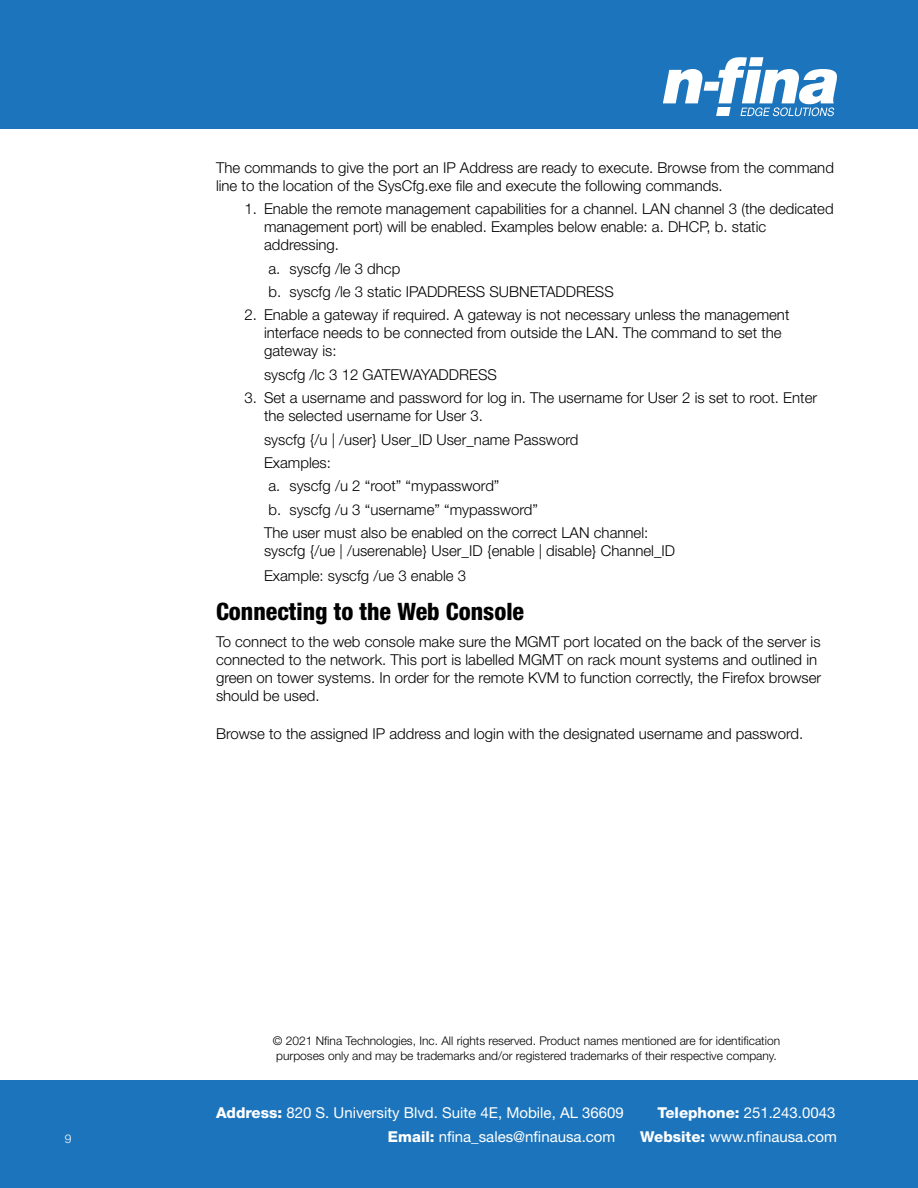
<style>
.page{position:relative;width:918px;height:1188px;background:#fff}
.page>*{position:absolute;margin:0;border:0;box-sizing:border-box;transform-origin:0 0}
.t1{font:800 condensed 24px "Helvetica Neue LT Std";color:#000}
.t2{font:300 15px/18px "Helvetica Neue LT Std";color:#000}
.t3{font:15px "Helvetica Neue LT Std";color:#fff}
.t4{font:300 12px/15px "Helvetica Neue LT Std";color:#000}
.t5{font:300 12px "Helvetica Neue LT Std";color:#fff}
.s1{font-weight:800}
</style>
<div class="page">
<div style="left:0;top:1080px;width:918px;height:108px;background:#1c75bc"></div>
<div style="left:0;top:0;width:918px;height:128px;background:#1c75bc"></div>
<svg style="left:663px;top:57px;width:174px;height:59px"></svg>
<p class="t2" style="left:216px;top:158px;width:619px">The commands to give the port an IP Address are ready to execute. Browse from the command line to the location of the SysCfg.exe file and execute the following commands.</p>
<p class="t2" style="left:264px;top:199px;width:571px;text-indent:-20px">1. Enable the remote management capabilities for a channel. LAN channel 3 (the dedicated management port) will be enabled. Examples below enable: a. DHCP, b. static addressing.</p>
<p class="t2" style="left:268px;top:256px;width:347px;line-height:23.4px">a. syscfg /le 3 dhcp<br>b. syscfg /le 3 static IPADDRESS SUBNETADDRESS</p>
<p class="t2" style="left:264px;top:306px;width:527px;text-indent:-20px">2. Enable a gateway if required. A gateway is not necessary unless the management interface needs to be connected from outside the LAN. The command to set the gateway is:</p>
<p class="t2" style="left:264px;top:365px;width:234px">syscfg /lc 3 12 GATEWAYADDRESS</p>
<p class="t2" style="left:264px;top:388px;width:555px;text-indent:-20px">3. Set a username and password for log in. The username for User 2 is set to root. Enter the selected username for User 3.</p>
<p class="t2" style="left:264px;top:430px;width:316px">syscfg {/u | /user} User_ID User_name Password</p>
<p class="t2" style="left:264px;top:453px;width:68px">Examples:</p>
<p class="t2" style="left:268px;top:477px;width:233px">a. syscfg /u 2 “root” “mypassword”</p>
<p class="t2" style="left:268px;top:500px;width:271px">b. syscfg /u 3 “username” “mypassword”</p>
<p class="t2" style="left:264px;top:523px;width:386px">The user must also be enabled on the correct LAN channel:</p>
<p class="t2" style="left:264px;top:538px;width:413px;line-height:24.9px">syscfg {/ue | /userenable} User_ID {enable | disable} Channel_ID<br>Example: syscfg /ue 3 enable 3</p>
<h1 class="t1" style="left:216px;top:597px;width:310px">Connecting to the Web Console</h1>
<p class="t2" style="left:216px;top:632px;width:607px">To connect to the web console make sure the MGMT port located on the back of the server is connected to the network. This port is labelled MGMT on rack mount systems and outlined in green on tower systems. In order for the remote KVM to function correctly, the Firefox browser should be used.</p>
<p class="t2" style="left:216px;top:724px;width:589px">Browse to the assigned IP address and login with the designated username and password.</p>
<p class="t4" style="left:273px;top:1033px;width:509px">© 2021 Nfina Technologies, Inc. All rights reserved. Product names mentioned are for identification purposes only and may be trademarks and/or registered trademarks of their respective company.</p>
<p class="t3" style="left:216px;top:1104px;width:409px"><span class="s1">Address:</span> 820 S. University Blvd. Suite 4E, Mobile, AL 36609</p>
<p class="t3" style="left:657px;top:1104px;width:180px"><span class="s1">Telephone:</span> 251.243.0043</p>
<p class="t5" style="left:65px;top:1131px;width:8px">9</p>
<p class="t3" style="left:388px;top:1128px;width:229px"><span class="s1">Email:</span> nfina_sales@nfinausa.com</p>
<p class="t3" style="left:640px;top:1128px;width:198px"><span class="s1">Website:</span> www.nfinausa.com</p>
</div>
